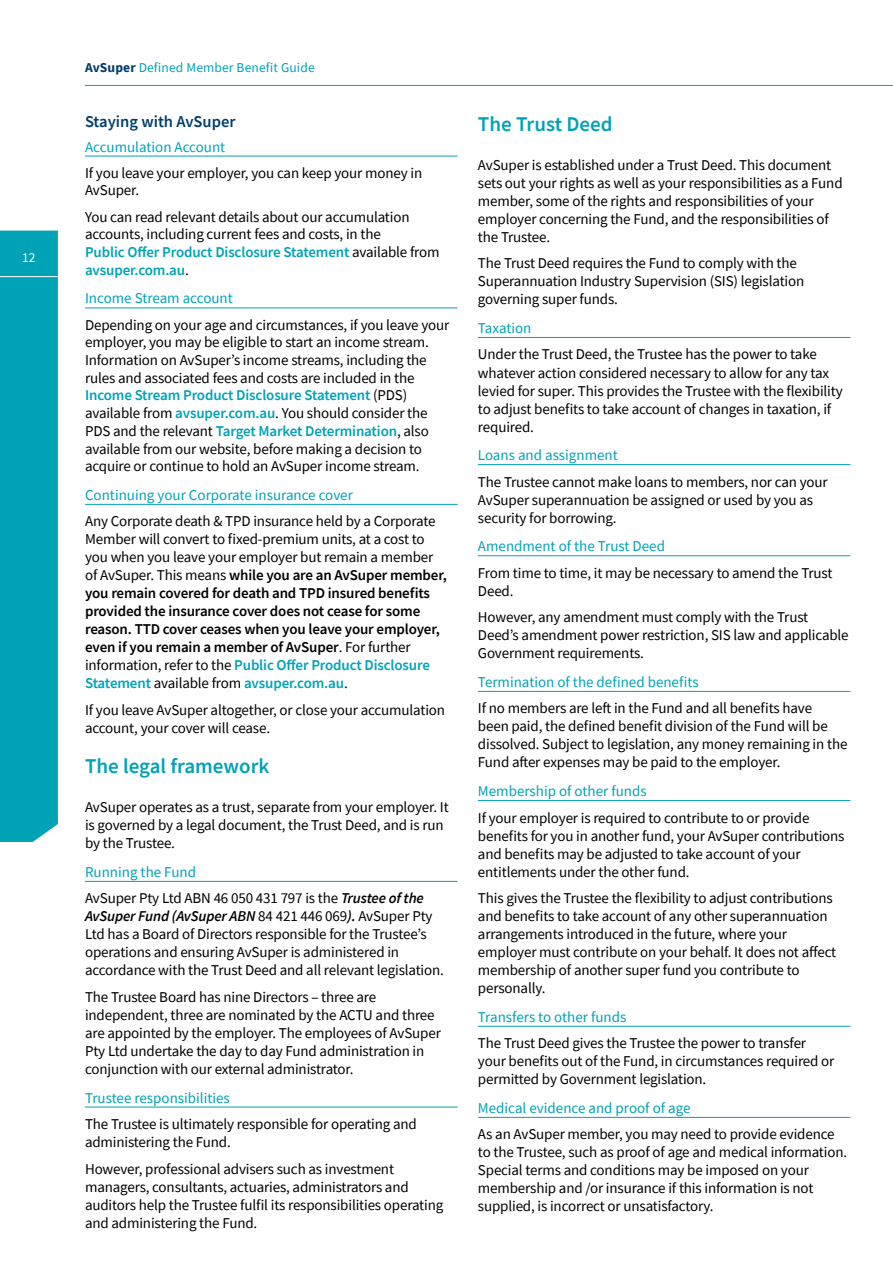
<style>
.page{position:relative;width:893px;height:1263px;background:#fff}
.page>*{position:absolute;margin:0;border:0;box-sizing:border-box;transform-origin:0 0}
.AV_H1{font:600 21px "Source Sans Pro";color:#00a2b6}
.AV_H2{font:600 16.5px "Source Sans Pro";color:#003e6a}
.AV_Body{font:15px/18px "Source Sans Pro";letter-spacing:-.01em;color:#000}
.AV_H3{font:15px "Source Sans Pro";color:#00a2b6}
.t1{font:13.5px "Source Sans Pro";letter-spacing:.01em;color:#00a2b6}
.t2{font:13.5px "Source Sans Pro";color:#fff}
.s1{font-weight:700;color:#003e6a}
.s2{font-weight:600;color:#00a2b6}
.s3{font-weight:600}
.s4{font-weight:600;font-style:italic}
</style>
<div class="page">
<div style="left:0;top:231px;width:58px;height:611px;background:#00a2b6"></div>
<hr style="left:0;top:276px;width:58px;height:1px;background:#fff">
<hr style="left:85px;top:85px;width:808px;height:1px;background:#00a2b6">
<hr style="left:85px;top:156px;width:373px;height:1px;background:#00a2b6">
<hr style="left:85px;top:308px;width:373px;height:1px;background:#00a2b6">
<hr style="left:85px;top:504px;width:373px;height:1px;background:#00a2b6">
<hr style="left:85px;top:881px;width:373px;height:1px;background:#00a2b6">
<hr style="left:85px;top:1107px;width:373px;height:1px;background:#00a2b6">
<hr style="left:478px;top:337px;width:372px;height:1px;background:#00a2b6">
<hr style="left:478px;top:464px;width:372px;height:1px;background:#00a2b6">
<hr style="left:478px;top:555px;width:372px;height:1px;background:#00a2b6">
<hr style="left:478px;top:691px;width:372px;height:1px;background:#00a2b6">
<hr style="left:478px;top:800px;width:372px;height:1px;background:#00a2b6">
<hr style="left:478px;top:1026px;width:372px;height:1px;background:#00a2b6">
<hr style="left:478px;top:1117px;width:372px;height:1px;background:#00a2b6">
<p class="t2" style="left:22px;top:249px;width:15px">12</p>
<p class="t1" style="left:85px;top:59px;width:231px"><span class="s1">AvSuper</span> Defined Member Benefit Guide</p>
<p class="AV_H2" style="left:85px;top:111px;width:152px">Staying with AvSuper</p>
<p class="AV_H3" style="left:85px;top:137px;width:142px">Accumulation Account</p>
<p class="AV_Body" style="left:85px;top:164px;width:339px">If you leave your employer, you can keep your money in<br>AvSuper.</p>
<p class="AV_Body" style="left:85px;top:208px;width:356px">You can read relevant details about our accumulation accounts, including current fees and costs, in the<br><span class="s2">Public Offer Product Disclosure Statement</span> available from <span class="s2">avsuper.com.au</span>.</p>
<p class="AV_H3" style="left:85px;top:289px;width:149px">Income Stream account</p>
<p class="AV_Body" style="left:85px;top:316px;width:366px">Depending on your age and circumstances, if you leave your employer, you may be eligible to start an income stream.<br>Information on AvSuper’s income streams, including the rules and associated fees and costs are included in the <span class="s2">Income Stream Product Disclosure Statement</span> (PDS) available from <span class="s2">avsuper.com.au</span>. You should consider the PDS and the relevant <span class="s2">Target Market Determination</span>, also available from our website, before making a decision to acquire or continue to hold an AvSuper income stream.</p>
<p class="AV_H3" style="left:85px;top:485px;width:269px">Continuing your Corporate insurance cover</p>
<p class="AV_Body" style="left:85px;top:512px;width:363px">Any Corporate death &amp; TPD insurance held by a Corporate Member will convert to fixed-premium units, at a cost to you when you leave your employer but remain a member of AvSuper. This means <span class="s3">while you are an AvSuper member, you remain covered for death and TPD insured benefits provided the insurance cover does not cease for some reason. TTD cover ceases when you leave your employer, even if you remain a member of AvSuper</span>. For further information, refer to the <span class="s2">Public Offer Product Disclosure Statement</span> available from <span class="s2">avsuper.com.au</span>.</p>
<p class="AV_Body" style="left:85px;top:701px;width:362px">If you leave AvSuper altogether, or close your accumulation account, your cover will cease.</p>
<p class="AV_H1" style="left:85px;top:752px;width:186px">The legal framework</p>
<p class="AV_Body" style="left:85px;top:798px;width:365px">AvSuper operates as a trust, separate from your employer. It is governed by a legal document, the Trust Deed, and is run by the Trustee.</p>
<p class="AV_H3" style="left:85px;top:862px;width:113px">Running the Fund</p>
<p class="AV_Body" style="left:85px;top:889px;width:360px">AvSuper Pty Ltd ABN 46 050 431 797 is the <span class="s4">Trustee of the AvSuper Fund (AvSuper ABN</span> 84 421 446 069<span class="s4">).</span> AvSuper Pty Ltd has a Board of Directors responsible for the Trustee’s operations and ensuring AvSuper is administered in accordance with the Trust Deed and all relevant legislation.</p>
<p class="AV_Body" style="left:85px;top:988px;width:357px">The Trustee Board has nine Directors – three are independent, three are nominated by the ACTU and three are appointed by the employer. The employees of AvSuper Pty Ltd undertake the day to day Fund administration in conjunction with our external administrator.</p>
<p class="AV_H3" style="left:85px;top:1088px;width:146px">Trustee responsibilities</p>
<p class="AV_Body" style="left:85px;top:1115px;width:333px">The Trustee is ultimately responsible for operating and administering the Fund.</p>
<p class="AV_Body" style="left:85px;top:1159px;width:360px">However, professional advisers such as investment managers, consultants, actuaries, administrators and auditors help the Trustee fulfil its responsibilities operating and administering the Fund.</p>
<p class="AV_H1" style="left:478px;top:110px;width:136px">The Trust Deed</p>
<p class="AV_Body" style="left:478px;top:156px;width:366px">AvSuper is established under a Trust Deed. This document sets out your rights as well as your responsibilities as a Fund member, some of the rights and responsibilities of your employer concerning the Fund, and the responsibilities of the Trustee.</p>
<p class="AV_Body" style="left:478px;top:254px;width:328px">The Trust Deed requires the Fund to comply with the<br>Superannuation Industry Supervision (SIS) legislation governing super funds.</p>
<p class="AV_H3" style="left:478px;top:318px;width:55px">Taxation</p>
<p class="AV_Body" style="left:478px;top:345px;width:366px">Under the Trust Deed, the Trustee has the power to take whatever action considered necessary to allow for any tax levied for super. This provides the Trustee with the flexibility to adjust benefits to take account of changes in taxation, if required.</p>
<p class="AV_H3" style="left:478px;top:446px;width:141px">Loans and assignment</p>
<p class="AV_Body" style="left:478px;top:473px;width:351px">The Trustee cannot make loans to members, nor can your<br>AvSuper superannuation be assigned or used by you as security for borrowing.</p>
<p class="AV_H3" style="left:478px;top:537px;width:189px">Amendment of the Trust Deed</p>
<p class="AV_Body" style="left:478px;top:564px;width:356px">From time to time, it may be necessary to amend the Trust<br>Deed.</p>
<p class="AV_Body" style="left:478px;top:608px;width:372px">However, any amendment must comply with the Trust<br>Deed’s amendment power restriction, SIS law and applicable<br>Government requirements.</p>
<p class="AV_H3" style="left:478px;top:672px;width:222px">Termination of the defined benefits</p>
<p class="AV_Body" style="left:478px;top:699px;width:371px">If no members are left in the Fund and all benefits have<br>been paid, the defined benefit division of the Fund will be dissolved. Subject to legislation, any money remaining in the Fund after expenses may be paid to the employer.</p>
<p class="AV_H3" style="left:478px;top:781px;width:170px">Membership of other funds</p>
<p class="AV_Body" style="left:478px;top:808px;width:368px">If your employer is required to contribute to or provide benefits for you in another fund, your AvSuper contributions and benefits may be adjusted to take account of your entitlements under the other fund.</p>
<p class="AV_Body" style="left:478px;top:889px;width:360px">This gives the Trustee the flexibility to adjust contributions and benefits to take account of any other superannuation arrangements introduced in the future, where your employer must contribute on your behalf. It does not affect membership of another super fund you contribute to personally.</p>
<p class="AV_H3" style="left:478px;top:1007px;width:150px">Transfers to other funds</p>
<p class="AV_Body" style="left:478px;top:1034px;width:358px">The Trust Deed gives the Trustee the power to transfer your benefits out of the Fund, in circumstances required or permitted by Government legislation.</p>
<p class="AV_H3" style="left:478px;top:1098px;width:214px">Medical evidence and proof of age</p>
<p class="AV_Body" style="left:478px;top:1125px;width:371px">As an AvSuper member, you may need to provide evidence to the Trustee, such as proof of age and medical information.<br>Special terms and conditions may be imposed on your membership and /or insurance if this information is not supplied, is incorrect or unsatisfactory.</p>
</div>
